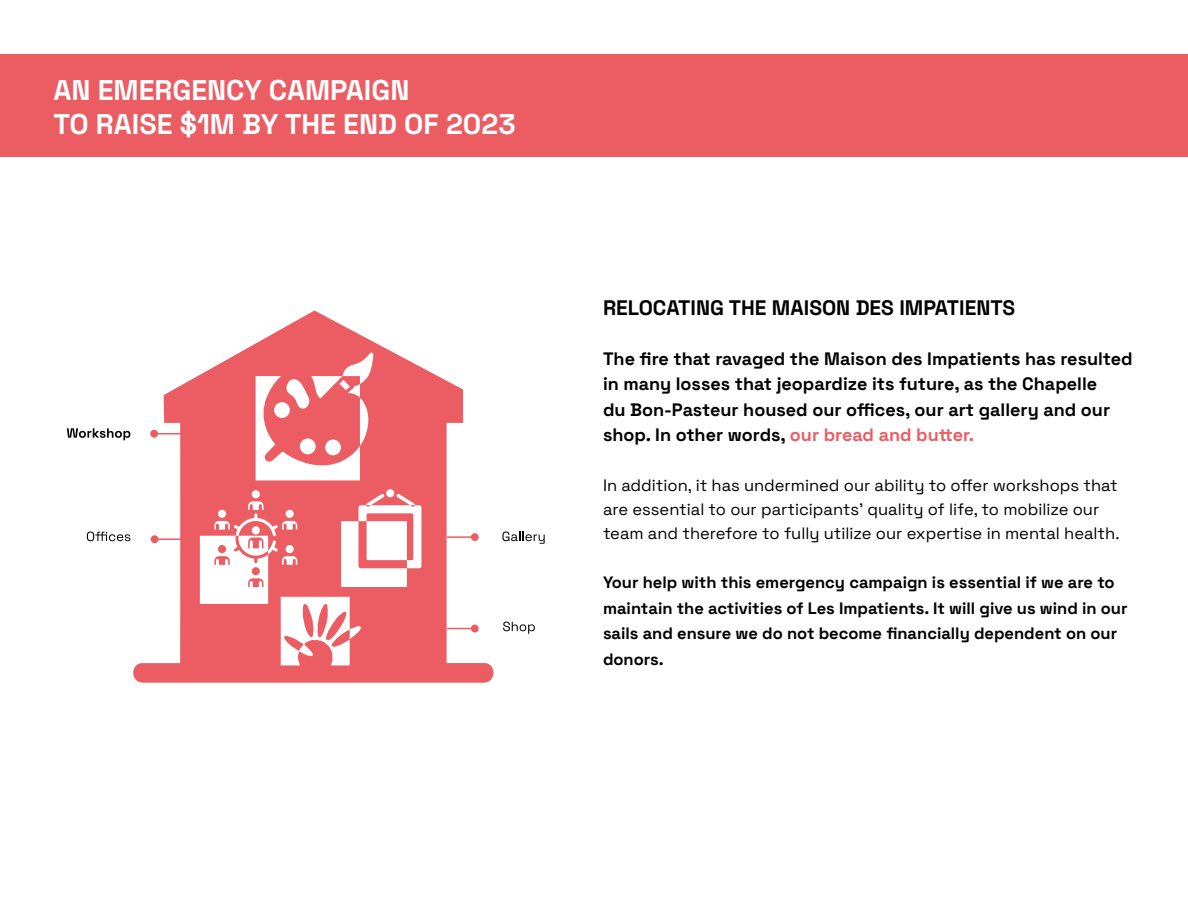
<style>
.page{position:relative;width:1188px;height:918px;background:#fff}
.page>*{position:absolute;margin:0;border:0;box-sizing:border-box;transform-origin:0 0}
.t1{font:700 28.5px/34.2px "Space Grotesk";color:#fff}
.t2{font:700 21px "Space Grotesk";color:#000}
.t3{font:700 18px/25.5px "Space Grotesk";color:#000}
.t4{font:16.5px/24px "Space Grotesk";color:#000}
.t5{font:700 16.5px/25.5px "Space Grotesk";color:#000}
.s1{color:#eb5c63}
</style>
<div class="page">
<div style="left:0;top:54px;width:1188px;height:103px;background:#eb5c63"></div>
<svg style="left:133px;top:311px;width:361px;height:372px"></svg>
<svg style="left:256px;top:352px;width:118px;height:128px"></svg>
<div style="left:471px;top:533px;width:8px;height:8px;background:#eb5c63;border-radius:50%"></div>
<hr style="left:447px;top:536px;width:26px;height:2px;background:#eb5c63">
<div style="left:471px;top:625px;width:8px;height:7px;background:#eb5c63;border-radius:50%"></div>
<svg style="left:447px;top:628px;width:24px;height:1px"></svg>
<div style="left:150px;top:430px;width:8px;height:8px;background:#eb5c63;border-radius:50%"></div>
<hr style="left:156px;top:433px;width:32px;height:1px;background:#eb5c63">
<div style="left:151px;top:535px;width:8px;height:8px;background:#eb5c63;border-radius:50%"></div>
<hr style="left:157px;top:538px;width:25px;height:2px;background:#eb5c63">
<div style="left:252px;top:490px;width:8px;height:8px;background:#fff;border-radius:50%"></div>
<svg style="left:200px;top:501px;width:146px;height:150px"></svg>
<svg style="left:67px;top:428px;width:63px;height:12px"></svg>
<svg style="left:87px;top:532px;width:43px;height:9px"></svg>
<svg style="left:502px;top:532px;width:43px;height:12px"></svg>
<svg style="left:503px;top:622px;width:32px;height:12px"></svg>
<h1 class="t1" style="left:53px;top:71px;width:464px">AN EMERGENCY CAMPAIGN<br>TO RAISE $1M BY THE END OF 2023</h1>
<p class="t2" style="left:603px;top:292px;width:414px">RELOCATING THE MAISON DES IMPATIENTS</p>
<p class="t3" style="left:603px;top:345px;width:531px">The fire that ravaged the Maison des Impatients has resulted in many losses that jeopardize its future, as the Chapelle<br>du Bon-Pasteur housed our offices, our art gallery and our shop. In other words, <span class="s1">our bread and butter.</span></p>
<p class="t4" style="left:603px;top:472px;width:518px">In addition, it has undermined our ability to offer workshops that are essential to our participants’ quality of life, to mobilize our team and therefore to fully utilize our expertise in mental health.</p>
<p class="t5" style="left:603px;top:569px;width:526px">Your help with this emergency campaign is essential if we are to maintain the activities of Les Impatients. It will give us wind in our sails and ensure we do not become financially dependent on our donors.</p>
</div>
